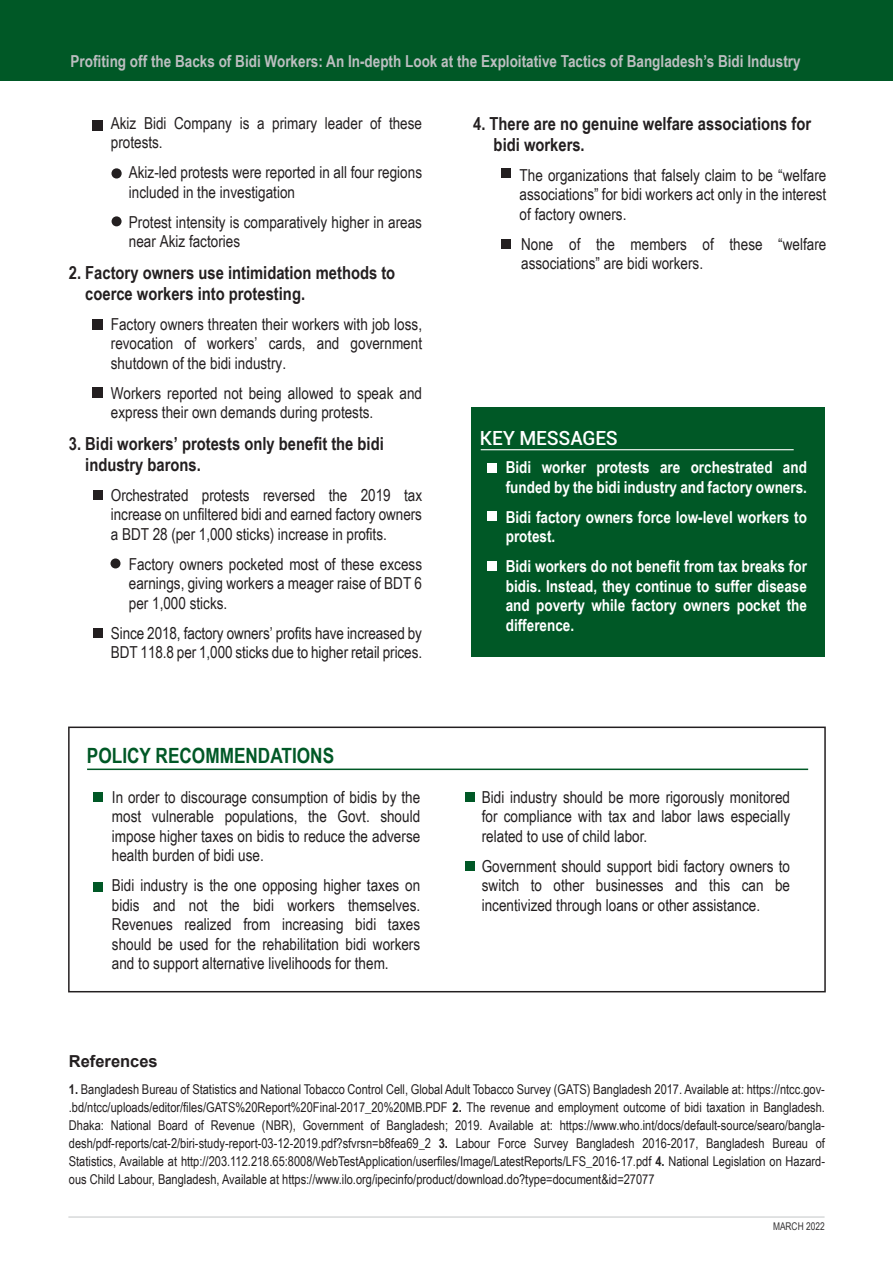
<style>
.page{position:relative;width:893px;height:1263px;background:#fff}
.page>*{position:absolute;margin:0;border:0;box-sizing:border-box;transform-origin:0 0}
.t1{font:700 21px "Arial Narrow";color:#005826}
.t2{font:500 19.5px "Roboto";letter-spacing:-.01em;color:#fff}
.t3{font:700 18px/21px "Arial Narrow";color:#231f20}
.t4{font:16.5px/19.5px "Arial Narrow";color:#231f20;text-align:justify}
.t5{font:700 16.5px/19.5px "Arial Narrow";color:#fff}
.t6{font:700 16.5px "Arial Narrow";color:#bcbec0}
.t7{font:700 16.5px "Arial";color:#231f20}
.t8{font:13.5px/18px "Arial Narrow";color:#231f20;text-align:justify}
.t9{font:10.65px "Arial Narrow";color:#333132;scale:.96 1}
.s1{font-weight:700}
</style>
<div class="page">
<div style="left:0;top:0;width:893px;height:81px;background:#005826"></div>
<div style="left:472px;top:407px;width:353px;height:250px;background:#005826"></div>
<hr style="left:68px;top:1216px;width:757px;height:2px;background:#d7d9da">
<div style="left:93px;top:490px;width:10px;height:10px;background:#231f20"></div>
<div style="left:111px;top:558px;width:9px;height:10px;background:#231f20;border-radius:50%"></div>
<div style="left:112px;top:216px;width:10px;height:10px;background:#231f20;border-radius:50%"></div>
<div style="left:111px;top:168px;width:11px;height:10px;background:#231f20;border-radius:5px"></div>
<div style="left:93px;top:120px;width:10px;height:10px;background:#231f20"></div>
<div style="left:501px;top:168px;width:10px;height:10px;background:#231f20"></div>
<div style="left:501px;top:239px;width:10px;height:10px;background:#231f20"></div>
<div style="left:93px;top:628px;width:10px;height:10px;background:#231f20"></div>
<div style="left:93px;top:319px;width:10px;height:10px;background:#231f20"></div>
<div style="left:93px;top:387px;width:10px;height:10px;background:#231f20"></div>
<hr style="left:87px;top:768px;width:721px;height:2px;background:#005826">
<div style="left:68px;top:726px;width:758px;height:266px;border:2px solid #231f20"></div>
<div style="left:93px;top:792px;width:10px;height:10px;background:#005826"></div>
<div style="left:465px;top:792px;width:10px;height:10px;background:#005826"></div>
<div style="left:93px;top:882px;width:10px;height:10px;background:#005826"></div>
<div style="left:465px;top:861px;width:10px;height:10px;background:#005826"></div>
<div style="left:487px;top:463px;width:10px;height:10px;background:#fff"></div>
<div style="left:487px;top:511px;width:10px;height:10px;background:#fff"></div>
<div style="left:487px;top:561px;width:10px;height:10px;background:#fff"></div>
<hr style="left:481px;top:449px;width:313px;height:1px;background:#fff">
<p class="t6" style="left:71px;top:49px;width:732px">Profiting off the Backs of Bidi Workers: An In-depth Look at the Exploitative Tactics of Bangladesh’s Bidi Industry</p>
<p class="t4" style="left:111px;top:112px;width:313px">Akiz Bidi Company is a primary leader of these protests.</p>
<p class="t4" style="left:129px;top:162px;width:295px">Akiz-led protests were reported in all four regions included in the investigation</p>
<p class="t4" style="left:129px;top:211px;width:295px">Protest intensity is comparatively higher in areas near Akiz factories</p>
<p class="t3" style="left:85px;top:261px;width:312px;text-indent:-16px">2. Factory owners use intimidation methods to coerce workers into protesting.</p>
<p class="t4" style="left:111px;top:313px;width:313px">Factory owners threaten their workers with job loss, revocation of workers’ cards, and government shutdown of the bidi industry.</p>
<p class="t4" style="left:111px;top:382px;width:313px">Workers reported not being allowed to speak and express their own demands during protests.</p>
<p class="t3" style="left:85px;top:432px;width:300px;text-indent:-16px">3. Bidi workers’ protests only benefit the bidi industry barons.</p>
<p class="t4" style="left:111px;top:484px;width:313px">Orchestrated protests reversed the 2019 tax increase on unfiltered bidi and earned factory owners a BDT 28 (per 1,000 sticks) increase in profits.</p>
<p class="t4" style="left:129px;top:553px;width:295px">Factory owners pocketed most of these excess earnings, giving workers a meager raise of BDT 6 per 1,000 sticks.</p>
<p class="t4" style="left:111px;top:622px;width:313px">Since 2018, factory owners’ profits have increased by<br>BDT 118.8 per 1,000 sticks due to higher retail prices.</p>
<p class="t1" style="left:87px;top:739px;width:249px">POLICY RECOMMENDATIONS</p>
<p class="t4" style="left:112px;top:787px;width:310px">In order to discourage consumption of bidis by the most vulnerable populations, the Govt. should impose higher taxes on bidis to reduce the adverse health burden of bidi use.</p>
<p class="t4" style="left:112px;top:875px;width:310px">Bidi industry is the one opposing higher taxes on bidis and not the bidi workers themselves.<br>Revenues realized from increasing bidi taxes should be used for the rehabilitation bidi workers and to support alternative livelihoods for them.</p>
<p class="t3" style="left:494px;top:112px;width:319px;text-indent:-21px">4. There are no genuine welfare associations for bidi workers.</p>
<p class="t4" style="left:520px;top:164px;width:308px">The organizations that falsely claim to be “welfare associations” for bidi workers act only in the interest of factory owners.</p>
<p class="t4" style="left:521px;top:233px;width:307px">None of the members of these “welfare associations” are bidi workers.</p>
<p class="t2" style="left:480px;top:425px;width:140px">KEY MESSAGES</p>
<p class="t5" style="left:506px;top:457px;width:303px">Bidi worker protests are orchestrated and funded by the bidi industry and factory owners.</p>
<p class="t5" style="left:506px;top:506px;width:303px">Bidi factory owners force low-level workers to protest.</p>
<p class="t5" style="left:506px;top:556px;width:303px;text-align:justify">Bidi workers do not benefit from tax breaks for bidis. Instead, they continue to suffer disease and poverty while factory owners pocket the difference.</p>
<p class="t4" style="left:482px;top:787px;width:310px">Bidi industry should be more rigorously monitored for compliance with tax and labor laws especially related to use of child labor.</p>
<p class="t4" style="left:482px;top:856px;width:310px">Government should support bidi factory owners to switch to other businesses and this can be incentivized through loans or other assistance.</p>
<p class="t7" style="left:69px;top:1049px;width:90px">References</p>
<p class="t8" style="left:69px;top:1079px;width:758px"><span class="s1">1.</span> Bangladesh Bureau of Statistics and National Tobacco Control Cell, Global Adult Tobacco Survey (GATS) Bangladesh 2017. Available at: https://ntcc.gov-.bd/ntcc/uploads/editor/files/GATS%20Report%20Final-2017_20%20MB.PDF <span class="s1">2.</span> The revenue and employment outcome of bidi taxation in Bangladesh.<br>Dhaka: National Board of Revenue (NBR), Government of Bangladesh; 2019. Available at: https://www.who.int/docs/default-source/searo/bangla&shy;desh/pdf-reports/cat-2/biri-study-report-03-12-2019.pdf?sfvrsn=b8fea69_2 <span class="s1">3.</span> Labour Force Survey Bangladesh 2016-2017, Bangladesh Bureau of Statistics, Available at http://203.112.218.65:8008/WebTestApplication/userfiles/Image/LatestReports/LFS_2016-17.pdf <span class="s1">4.</span> National Legislation on Hazard&shy;ous Child Labour, Bangladesh, Available at https://www.ilo.org/ipecinfo/product/download.do?type=document&amp;id=27077</p>
<p class="t9" style="left:773px;top:1219px;width:55px">MARCH 2022</p>
</div>
